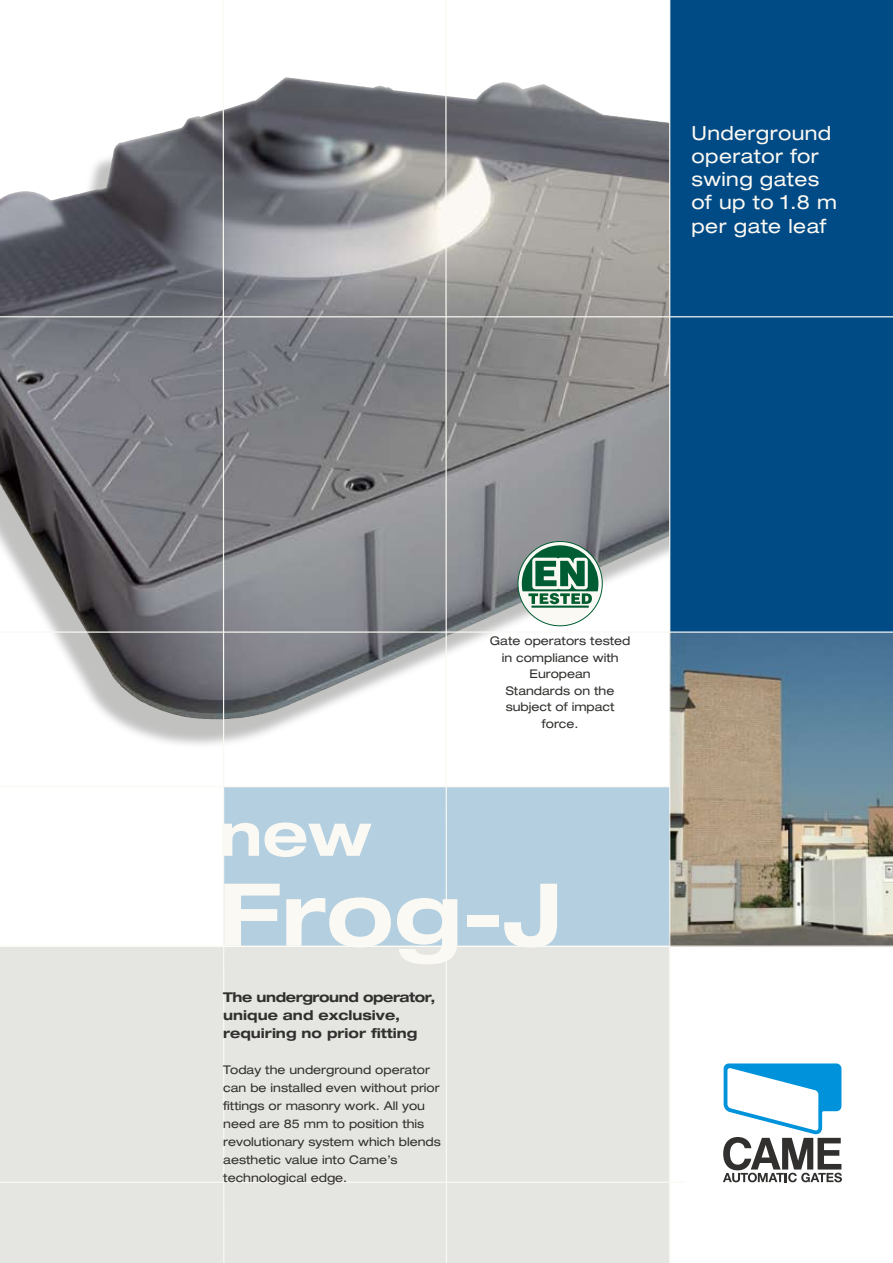
<style>
.page{position:relative;width:893px;height:1263px;background:#fff}
.page>*{position:absolute;margin:0;border:0;box-sizing:border-box;transform-origin:0 0}
.t1{font:700 expanded 87px "Helvetica Neue";color:#fbf9f3}
.t2{font:700 expanded 60px "Helvetica Neue";color:#fbf9f3}
.t3{font:expanded 19.5px/23.2px "Helvetica Neue";letter-spacing:.02em;color:#fbf9f3}
.t4{font:700 expanded 13.5px/18px "Helvetica Neue";color:#31302e}
.t5{font:expanded 12px/18px "Helvetica Neue";color:#31302e}
</style>
<div class="page">
<img style="left:670px;top:633px;width:223px;height:312px">
<div style="left:0;top:89px;width:791px;height:661px;background:#31302e;opacity:.3"></div>
<div style="left:223px;top:787px;width:447px;height:159px;background:#b3cfe0"></div>
<div style="left:0;top:947px;width:670px;height:316px;background:#e5e5e2"></div>
<hr style="left:0;top:1181px;width:685px;height:2px;background:#fbf9f3">
<svg style="left:222px;top:0;width:3px;height:1263px"></svg>
<svg style="left:445px;top:89px;width:3px;height:1174px"></svg>
<svg style="left:723px;top:1063px;width:119px;height:119px"></svg>
<div style="left:670px;top:0;width:223px;height:632px;background:#004a85"></div>
<hr style="left:0;top:631px;width:893px;height:2px;background:#fbf9f3">
<hr style="left:0;top:945px;width:893px;height:2px;background:#fbf9f3">
<hr style="left:669px;top:0;width:1px;height:1263px;background:#fbf9f3">
<hr style="left:0;top:316px;width:893px;height:1px;background:#fbf9f3">
<hr style="left:0;top:786px;width:670px;height:1px;background:#fbf9f3">
<svg style="left:518px;top:541px;width:84px;height:85px"></svg>
<svg style="left:522px;top:545px;width:76px;height:59px"></svg>
<hr style="left:531px;top:606px;width:58px;height:2px;background:#005d33">
<h3 class="t3" style="left:691px;top:121px;width:147px">Underground operator for swing gates of up to 1.8 m per gate leaf</h3>
<p class="t5" style="left:490px;top:632px;width:142px;line-height:16.5px;text-align:center">Gate operators tested in compliance with<br>European<br>Standards on the subject of impact force.</p>
<h2 class="t2" style="left:218px;top:797px;width:155px">new</h2>
<h1 class="t1" style="left:218px;top:860px;width:346px">Frog-J</h1>
<p class="t4" style="left:223px;top:988px;width:214px">The underground operator, unique and exclusive, requiring no prior fitting</p>
<p class="t5" style="left:223px;top:1061px;width:219px">Today the underground operator can be installed even without prior fittings or masonry work. All you need are 85 mm to position this revolutionary system which blends aesthetic value into Came’s technological edge.</p>
</div>
